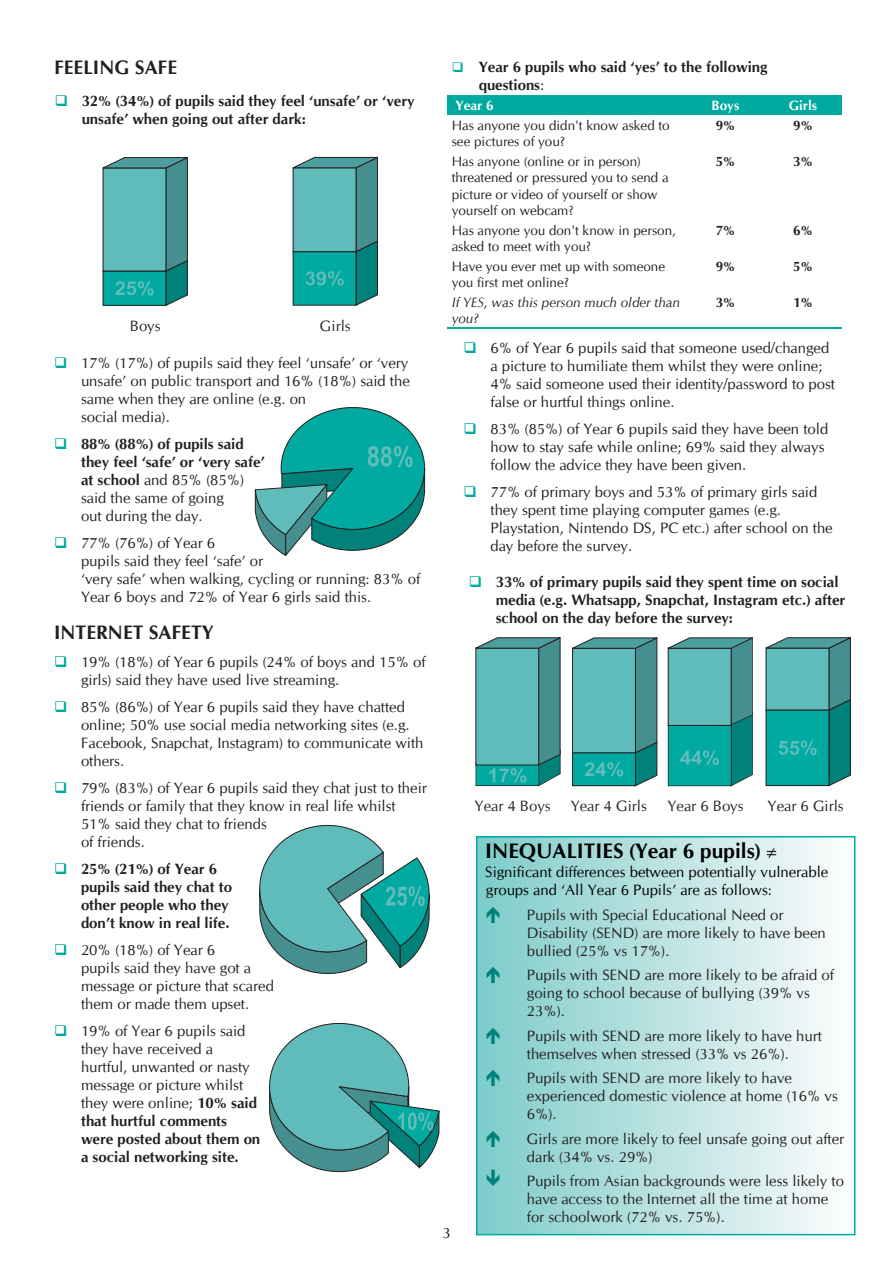
<style>
.page{position:relative;width:893px;height:1263px;background:#fff}
.page>*{position:absolute;margin:0;border:0;box-sizing:border-box;transform-origin:0 0}
.t1{font:700 21px "CG Omega";color:#000}
.t2{font:700 19.5px "CG Omega";color:#231f20}
.t3{font:15px/18px "CG Omega";color:#231f20}
.t4{font:700 15px/18px "CG Omega";color:#231f20}
.t5{font:15px/18px "CG Omega";color:#000}
.t6{font:15px "CG Omega";color:#262324}
.t7{font:13.5px/16.2px "CG Omega";color:#231f20}
.t8{font:italic 13.5px/16.2px "CG Omega";color:#231f20}
.t9{font:700 13.5px "CG Omega";color:#231f20}
.t10{font:700 13.5px "CG Omega";color:#fff}
.s1{font-weight:400}
.s2{font-weight:700}
</style>
<div class="page">
<svg style="left:254px;top:407px;width:171px;height:149px"></svg>
<svg style="left:259px;top:825px;width:171px;height:149px"></svg>
<svg style="left:269px;top:1023px;width:171px;height:149px"></svg>
<div style="left:447px;top:95px;width:240px;height:20px;background:#00aaa0"></div>
<div style="left:687px;top:95px;width:77px;height:20px;background:#00aaa0"></div>
<div style="left:764px;top:95px;width:78px;height:20px;background:#00aaa0"></div>
<hr style="left:447px;top:328px;width:240px;height:1px;background:#00aaa0">
<hr style="left:687px;top:328px;width:77px;height:1px;background:#00aaa0">
<hr style="left:764px;top:328px;width:78px;height:1px;background:#00aaa0">
<svg style="left:102px;top:157px;width:86px;height:149px;background:#47a5a2"></svg>
<svg style="left:292px;top:156px;width:86px;height:150px;background:#3ea4a0"></svg>
<svg style="left:765px;top:637px;width:86px;height:149px;background:#30a09c"></svg>
<svg style="left:572px;top:637px;width:181px;height:149px;background:#4ba9a6"></svg>
<svg style="left:475px;top:637px;width:86px;height:149px;background:#4fa7a6"></svg>
<div style="left:476px;top:836px;width:379px;height:399px;border:2px solid #00aaa0"></div>
<svg style="left:767px;top:848px;width:9px;height:10px"></svg>
<svg style="left:487px;top:907px;width:13px;height:16px"></svg>
<svg style="left:487px;top:967px;width:13px;height:16px"></svg>
<svg style="left:487px;top:1028px;width:13px;height:16px"></svg>
<svg style="left:487px;top:1070px;width:13px;height:16px"></svg>
<svg style="left:487px;top:1131px;width:13px;height:16px"></svg>
<svg style="left:487px;top:1170px;width:13px;height:16px"></svg>
<h2 class="t2" style="left:54px;top:59px;width:125px">FEELING SAFE</h2>
<p class="t4" style="left:82px;top:93px;width:334px">32% (34%) of pupils said they feel ‘unsafe’ or ‘very unsafe’ when going out after dark:</p>
<p class="t6" style="left:130px;top:320px;width:32px">Boys</p>
<p class="t6" style="left:320px;top:320px;width:32px">Girls</p>
<p class="t3" style="left:81px;top:355px;width:330px">17% (17%) of pupils said they feel ‘unsafe’ or ‘very unsafe’ on public transport and 16% (18%) said the same when they are online (e.g. on<br>social media).</p>
<p class="t4" style="left:81px;top:436px;width:185px">88% (88%) of pupils said they feel ‘safe’ or ‘very safe’ at school <span class="s1">and 85% (85%) said the same of going<br>out during the day.</span></p>
<p class="t3" style="left:81px;top:535px;width:341px">77% (76%) of Year 6<br>pupils said they feel ‘safe’ or<br>‘very safe’ when walking, cycling or running: 83% of Year 6 boys and 72% of Year 6 girls said this.</p>
<h2 class="t2" style="left:54px;top:625px;width:161px">INTERNET SAFETY</h2>
<p class="t3" style="left:81px;top:654px;width:346px">19% (18%) of Year 6 pupils (24% of boys and 15% of girls) said they have used live streaming.</p>
<p class="t3" style="left:81px;top:699px;width:344px">85% (86%) of Year 6 pupils said they have chatted online; 50% use social media networking sites (e.g.<br>Facebook, Snapchat, Instagram) to communicate with others.</p>
<p class="t3" style="left:81px;top:780px;width:347px">79% (83%) of Year 6 pupils said they chat just to their friends or family that they know in real life whilst 51% said they chat to friends<br>of friends.</p>
<p class="t4" style="left:81px;top:861px;width:153px">25% (21%) of Year 6 pupils said they chat to other people who they don’t know in real life.</p>
<p class="t3" style="left:81px;top:942px;width:194px">20% (18%) of Year 6<br>pupils said they have got a message or picture that scared them or made them upset.</p>
<p class="t3" style="left:81px;top:1023px;width:181px">19% of Year 6 pupils said they have received a hurtful, unwanted or nasty message or picture whilst they were online; <span class="s2">10% said that hurtful comments were posted about them on a social networking site.</span></p>
<p class="t4" style="left:479px;top:59px;width:290px">Year 6 pupils who said ‘yes’ to the following questions<span class="s1">:</span></p>
<p class="t10" style="left:455px;top:100px;width:40px">Year 6</p>
<p class="t10" style="left:712px;top:100px;width:29px">Boys</p>
<p class="t10" style="left:789px;top:100px;width:30px">Girls</p>
<p class="t7" style="left:452px;top:118px;width:220px">Has anyone you didn't know asked to see pictures of you?</p>
<p class="t9" style="left:716px;top:120px;width:21px">9%</p>
<p class="t9" style="left:793px;top:120px;width:21px">9%</p>
<p class="t7" style="left:452px;top:155px;width:218px">Has anyone (online or in person) threatened or pressured you to send a picture or video of yourself or show yourself on webcam?</p>
<p class="t9" style="left:716px;top:156px;width:21px">5%</p>
<p class="t9" style="left:793px;top:156px;width:21px">3%</p>
<p class="t7" style="left:452px;top:223px;width:226px">Has anyone you don't know in person, asked to meet with you?</p>
<p class="t9" style="left:716px;top:225px;width:21px">7%</p>
<p class="t9" style="left:793px;top:225px;width:21px">6%</p>
<p class="t7" style="left:452px;top:259px;width:215px">Have you ever met up with someone you first met online?</p>
<p class="t9" style="left:716px;top:261px;width:21px">9%</p>
<p class="t9" style="left:793px;top:261px;width:21px">5%</p>
<p class="t8" style="left:452px;top:295px;width:230px">If YES, was this person much older than you?</p>
<p class="t9" style="left:716px;top:297px;width:21px">3%</p>
<p class="t9" style="left:793px;top:297px;width:21px">1%</p>
<p class="t3" style="left:490px;top:340px;width:346px">6% of Year 6 pupils said that someone used/changed a picture to humiliate them whilst they were online; 4% said someone used their identity/password to post false or hurtful things online.</p>
<p class="t3" style="left:490px;top:421px;width:339px">83% (85%) of Year 6 pupils said they have been told how to stay safe while online; 69% said they always follow the advice they have been given.</p>
<p class="t3" style="left:490px;top:484px;width:344px">77% of primary boys and 53% of primary girls said they spent time playing computer games (e.g.<br>Playstation, Nintendo DS, PC etc.) after school on the day before the survey.</p>
<p class="t4" style="left:496px;top:574px;width:351px">33% of primary pupils said they spent time on social media (e.g. Whatsapp, Snapchat, Instagram etc.) after school on the day before the survey:</p>
<p class="t3" style="left:442px;top:1225px;width:10px">3</p>
<p class="t6" style="left:475px;top:800px;width:78px">Year 4 Boys</p>
<p class="t6" style="left:571px;top:800px;width:78px">Year 4 Girls</p>
<p class="t6" style="left:667px;top:800px;width:78px">Year 6 Boys</p>
<p class="t6" style="left:768px;top:800px;width:78px">Year 6 Girls</p>
<h1 class="t1" style="left:485px;top:842px;width:277px">INEQUALITIES (Year 6 pupils)</h1>
<p class="t5" style="left:485px;top:864px;width:345px">Significant differences between potentially vulnerable groups and ‘All Year 6 Pupils’ are as follows:</p>
<p class="t3" style="left:527px;top:907px;width:300px">Pupils with Special Educational Need or<br>Disability (SEND) are more likely to have been bullied (25% vs 17%).</p>
<p class="t3" style="left:527px;top:967px;width:309px">Pupils with SEND are more likely to be afraid of going to school because of bullying (39% vs<br>23%).</p>
<p class="t3" style="left:527px;top:1028px;width:296px">Pupils with SEND are more likely to have hurt themselves when stressed (33% vs 26%).</p>
<p class="t3" style="left:527px;top:1070px;width:313px">Pupils with SEND are more likely to have experienced domestic violence at home (16% vs<br>6%).</p>
<p class="t3" style="left:527px;top:1131px;width:319px">Girls are more likely to feel unsafe going out after dark (34% vs. 29%)</p>
<p class="t3" style="left:527px;top:1173px;width:319px">Pupils from Asian backgrounds were less likely to have access to the Internet all the time at home for schoolwork (72% vs. 75%).</p>
</div>
